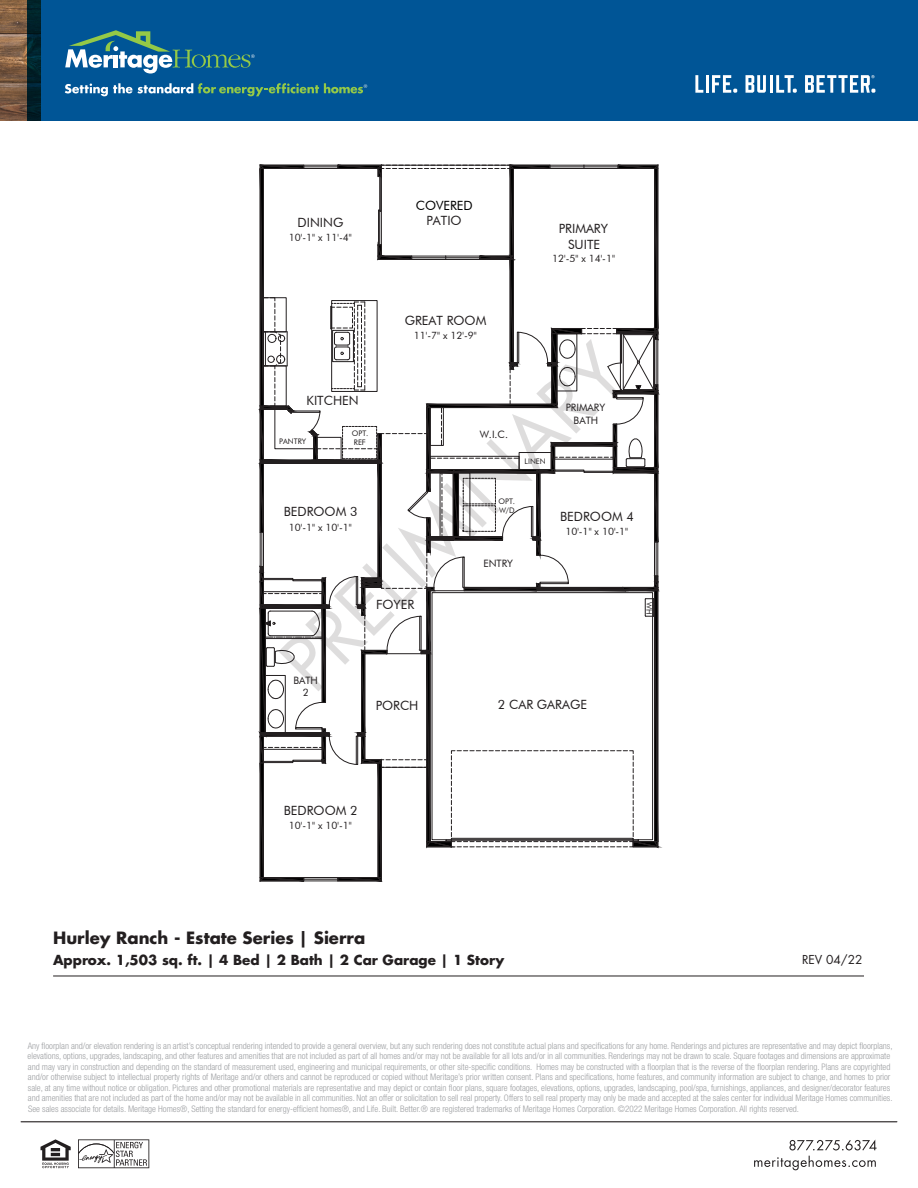
<style>
.page{position:relative;width:918px;height:1188px;background:#fff}
.page>*{position:absolute;margin:0;border:0;box-sizing:border-box;transform-origin:0 0}
.t1{font:75px "Futura Std";color:#231f20}
.t2{font:700 16.5px "Futura Std";color:#231f20}
.t3{font:700 13.5px "Futura Std";color:#231f20}
.t4{font:12.75px/15.8px "Futura BT";color:#231f20;text-align:center}
.t5{font:12.75px/15.8px "Futura BT";color:#000;text-align:center}
.t6{font:12px "Futura Std";color:#231f20}
.t7{font:10.2px/12.6px "Futura BT";color:#231f20;text-align:center}
.t8{font:300 condensed 9px/10.5px "Helvetica Neue LT Std";color:#9d9fa2}
.t9{font:7.65px/9.4px "Futura BT";color:#231f20}
.s1{color:#231f20}
</style>
<div class="page">
<img style="left:0;top:0;width:27px;height:121px">
<div style="left:27px;top:0;width:891px;height:121px;background:#005596"></div>
<svg style="left:41px;top:1139px;width:30px;height:29px"></svg>
<svg style="left:78px;top:1139px;width:71px;height:29px"></svg>
<hr style="left:21px;top:1121px;width:876px;height:1px;background:#231f20">
<svg style="left:754px;top:1156px;width:122px;height:14px"></svg>
<svg style="left:789px;top:1140px;width:88px;height:10px"></svg>
<svg style="left:65px;top:30px;width:190px;height:44px"></svg>
<svg style="left:65px;top:83px;width:302px;height:13px"></svg>
<svg style="left:695px;top:75px;width:8px;height:18px"></svg>
<hr style="left:706px;top:75px;width:3px;height:18px;background:#fff">
<svg style="left:712px;top:75px;width:25px;height:18px"></svg>
<svg style="left:746px;top:75px;width:51px;height:18px"></svg>
<svg style="left:805px;top:75px;width:70px;height:18px"></svg>
<hr style="left:53px;top:976px;width:811px;height:1px;background:#231f20">
<svg style="left:259px;top:164px;width:400px;height:718px"></svg>
<p class="t4" style="left:298px;top:215px;width:47px">DINING</p>
<p class="t7" style="left:289px;top:231px;width:64px">10'-1" x 11'-4"</p>
<p class="t5" style="left:416px;top:197px;width:59px">COVERED<br><span class="s1">PATIO</span></p>
<p class="t4" style="left:559px;top:221px;width:51px">PRIMARY<br>SUITE</p>
<p class="t7" style="left:552px;top:252px;width:64px">12'-5" x 14'-1"</p>
<p class="t4" style="left:405px;top:313px;width:83px">GREAT ROOM</p>
<p class="t7" style="left:414px;top:329px;width:64px">11'-7" x 12'-9"</p>
<h1 class="t1" style="left:261px;top:642px;width:450px;rotate:-45deg">PRELIMINARY</h1>
<p class="t4" style="left:306px;top:393px;width:54px">KITCHEN</p>
<p class="t7" style="left:566px;top:401px;width:41px">PRIMARY<br>BATH</p>
<p class="t9" style="left:352px;top:428px;width:18px">OPT.<br>REF</p>
<p class="t7" style="left:480px;top:428px;width:30px">W.I.C.</p>
<p class="t9" style="left:279px;top:436px;width:28px">PANTRY</p>
<p class="t9" style="left:525px;top:456px;width:23px">LINEN</p>
<p class="t9" style="left:498px;top:496px;width:18px">OPT.<br>W/D</p>
<p class="t4" style="left:284px;top:504px;width:75px">BEDROOM 3</p>
<p class="t7" style="left:289px;top:521px;width:64px">10'-1" x 10'-1"</p>
<p class="t4" style="left:560px;top:508px;width:75px">BEDROOM 4</p>
<p class="t7" style="left:565px;top:525px;width:64px">10'-1" x 10'-1"</p>
<p class="t7" style="left:483px;top:557px;width:31px">ENTRY</p>
<p class="t4" style="left:376px;top:596px;width:40px">FOYER</p>
<p class="t7" style="left:293px;top:674px;width:26px">BATH<br>2</p>
<p class="t4" style="left:376px;top:697px;width:44px">PORCH</p>
<p class="t4" style="left:498px;top:696px;width:91px">2 CAR GARAGE</p>
<p class="t9" style="left:654px;top:602px;width:14px;rotate:90deg">WH</p>
<p class="t4" style="left:284px;top:802px;width:75px">BEDROOM 2</p>
<p class="t7" style="left:289px;top:819px;width:64px">10'-1" x 10'-1"</p>
<p class="t2" style="left:53px;top:926px;width:314px">Hurley Ranch - Estate Series | Sierra</p>
<p class="t3" style="left:53px;top:951px;width:453px">Approx. 1,503 sq. ft. | 4 Bed | 2 Bath | 2 Car Garage | 1 Story</p>
<p class="t6" style="left:802px;top:952px;width:62px">REV 04/22</p>
<p class="t8" style="left:28px;top:1040px;width:866px">Any floorplan and/or elevation rendering is an artist’s conceptual rendering intended to provide a general overview, but any such rendering does not constitute actual plans and specifications for any home. Renderings and pictures are representative and may depict floorplans, elevations, options, upgrades, landscaping, and other features and amenities that are not included as part of all homes and/or may not be available for all lots and/or in all communities. Renderings may not be drawn to scale. Square footages and dimensions are approximate and may vary in construction and depending on the standard of measurement used, engineering and municipal requirements, or other site-specific conditions. Homes may be constructed with a floorplan that is the reverse of the floorplan rendering. Plans are copyrighted and/or otherwise subject to intellectual property rights of Meritage and/or others and cannot be reproduced or copied without Meritage’s prior written consent. Plans and specifications, home features, and community information are subject to change, and homes to prior sale, at any time without notice or obligation. Pictures and other promotional materials are representative and may depict or contain floor plans, square footages, elevations, options, upgrades, landscaping, pool/spa, furnishings, appliances, and designer/decorator features and amenities that are not included as part of the home and/or may not be available in all communities. Not an offer or solicitation to sell real property. Offers to sell real property may only be made and accepted at the sales center for individual Meritage Homes communities.<br>See sales associate for details. Meritage Homes®, Setting the standard for energy-efficient homes®, and Life. Built. Better.® are registered trademarks of Meritage Homes Corporation. ©2022 Meritage Homes Corporation. All rights reserved.</p>
</div>
